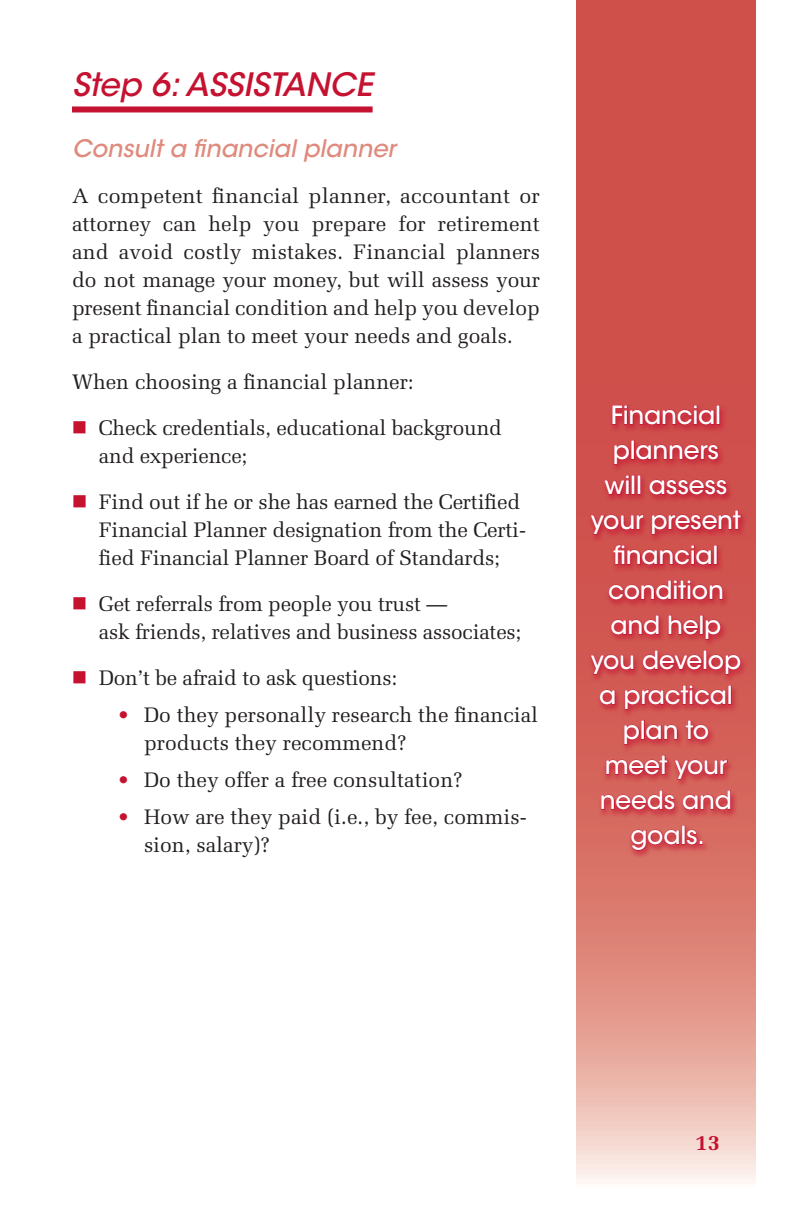
<style>
.page{position:relative;width:792px;height:1224px;background:#fff}
.page>*{position:absolute;margin:0;border:0;box-sizing:border-box;transform-origin:0 0}
.t1{font:italic 500 32px "ITC Avant Garde Std";color:#c41230}
.t2{font:500 25px/35px "ITC Avant Garde Std";letter-spacing:-.01em;color:#fff;text-align:center}
.t3{font:italic 500 24px "ITC Avant Garde Std";color:#df8a7d}
.t4{font:700 22px "Melior LT Std";color:#c41230}
.t5{font:21px/28px "Melior LT Std";letter-spacing:-.01em;color:#231f20}
.s1{color:#c41230}
</style>
<div class="page">
<svg style="left:576px;top:0;width:180px;height:1184px;background:#d9736c"></svg>
<div style="left:72px;top:106px;width:301px;height:6px;background:#c41230"></div>
<div style="left:587px;top:404px;width:162px;height:455px;background:#c41230;opacity:.8"></div>
<svg style="left:611px;top:405px;width:104px;height:21px;background:#c9323e"></svg>
<div style="left:716px;top:405px;width:4px;height:20px;border:1px solid #c41230"></div>
<div style="left:631px;top:440px;width:4px;height:20px;border:1px solid #c41230"></div>
<svg style="left:613px;top:444px;width:106px;height:21px;background:#c8303d"></svg>
<svg style="left:603px;top:475px;width:26px;height:20px"></svg>
<div style="left:626px;top:480px;width:3px;height:15px;border:1px solid #c41230"></div>
<div style="left:632px;top:475px;width:3px;height:20px;border:1px solid #c41230"></div>
<div style="left:637px;top:475px;width:4px;height:20px;border:1px solid #c41230"></div>
<svg style="left:649px;top:479px;width:78px;height:17px"></svg>
<svg style="left:590px;top:514px;width:54px;height:21px"></svg>
<svg style="left:651px;top:510px;width:91px;height:25px;background:#ca3540"></svg>
<svg style="left:613px;top:544px;width:99px;height:22px;background:#ca3640"></svg>
<div style="left:714px;top:545px;width:3px;height:20px;border:1px solid #c41230"></div>
<svg style="left:608px;top:580px;width:115px;height:21px;background:#ca3640"></svg>
<svg style="left:610px;top:615px;width:50px;height:21px"></svg>
<svg style="left:668px;top:615px;width:31px;height:21px"></svg>
<div style="left:700px;top:615px;width:3px;height:20px;border:1px solid #c41230"></div>
<svg style="left:705px;top:619px;width:17px;height:21px"></svg>
<svg style="left:589px;top:654px;width:45px;height:21px"></svg>
<svg style="left:642px;top:650px;width:99px;height:25px;background:#cb3942"></svg>
<svg style="left:599px;top:689px;width:17px;height:17px"></svg>
<svg style="left:624px;top:685px;width:102px;height:25px;background:#cb3c44"></svg>
<div style="left:728px;top:685px;width:4px;height:20px;border:1px solid #c41230"></div>
<svg style="left:624px;top:724px;width:16px;height:21px"></svg>
<div style="left:641px;top:720px;width:4px;height:20px;border:1px solid #c41230"></div>
<svg style="left:646px;top:724px;width:32px;height:17px"></svg>
<svg style="left:685px;top:720px;width:24px;height:21px"></svg>
<svg style="left:605px;top:755px;width:123px;height:25px;background:#cd4349"></svg>
<svg style="left:601px;top:790px;width:74px;height:21px;background:#cd3f48"></svg>
<svg style="left:682px;top:790px;width:49px;height:21px"></svg>
<svg style="left:630px;top:829px;width:50px;height:22px"></svg>
<div style="left:682px;top:825px;width:3px;height:20px;border:1px solid #c41230"></div>
<svg style="left:686px;top:829px;width:17px;height:17px"></svg>
<h1 class="t1" style="left:72px;top:64px;width:302px">Step 6: ASSISTANCE</h1>
<p class="t3" style="left:72px;top:133px;width:325px">Consult a financial planner</p>
<p class="t5" style="left:72px;top:182px;width:470px;text-align:justify">A competent financial planner, accountant or attorney can help you prepare for retirement and avoid costly mistakes. Financial planners do not manage your money, but will assess your present financial condition and help you develop a practical plan to meet your needs and goals.</p>
<p class="t5" style="left:72px;top:368px;width:343px">When choosing a financial planner:</p>
<p class="t5" style="left:99px;top:414px;width:404px;text-indent:-27px"><span class="s1">■</span> Check credentials, educational background and experience;</p>
<p class="t5" style="left:99px;top:488px;width:429px;text-indent:-27px"><span class="s1">■</span> Find out if he or she has earned the Certified<br>Financial Planner designation from the Certi&shy;fied Financial Planner Board of Standards;</p>
<p class="t5" style="left:99px;top:590px;width:424px;text-indent:-27px"><span class="s1">■</span> Get referrals from people you trust —<br>ask friends, relatives and business associates;</p>
<p class="t5" style="left:72px;top:664px;width:327px"><span class="s1">■</span> Don’t be afraid to ask questions:</p>
<p class="t5" style="left:144px;top:701px;width:396px;text-indent:-27px"><span class="s1">•</span> Do they personally research the financial products they recommend?</p>
<p class="t5" style="left:117px;top:766px;width:347px"><span class="s1">•</span> Do they offer a free consultation?</p>
<p class="t5" style="left:144px;top:803px;width:384px;text-indent:-27px"><span class="s1">•</span> How are they paid (i.e., by fee, commis&shy;sion, salary)?</p>
<p class="t2" style="left:591px;top:398px;width:152px">Financial planners<br>will assess your present financial condition and help you develop a practical plan to meet your needs and goals.</p>
<p class="t4" style="left:696px;top:1130px;width:26px">13</p>
</div>
